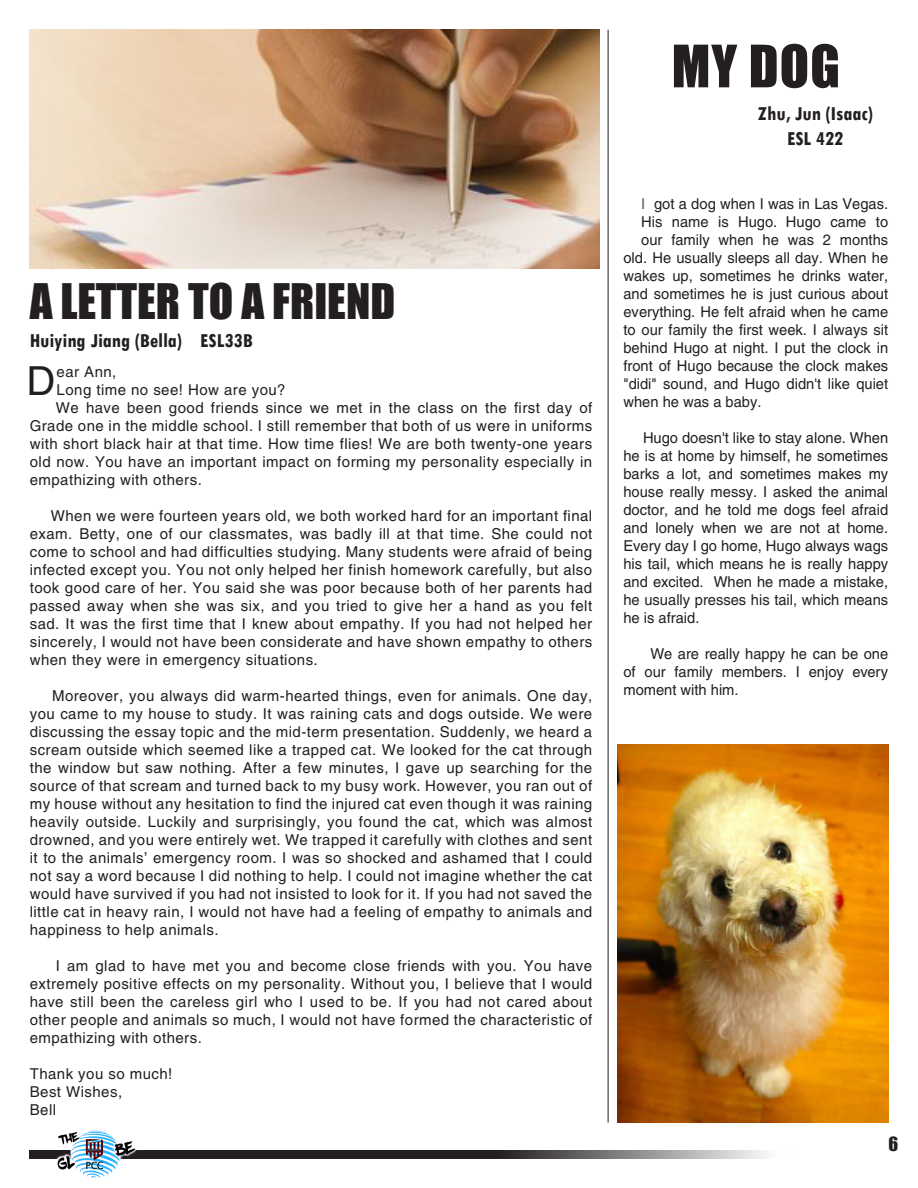
<style>
.page{position:relative;width:918px;height:1188px;background:#fff}
.page>*{position:absolute;margin:0;border:0;box-sizing:border-box;transform-origin:0 0}
.t1{font:54px "Impact";color:#231f20}
.t2{font:45px "Impact";color:#231f20}
.t3{font:40.05px "Helvetica";color:#231f20}
.t4{font:700 condensed 21px "Tw Cen";color:#231f20}
.t5{font:18px "Impact";color:#231f20}
.t6{font:15px/18px "Helvetica";color:#231f20;text-align:justify}
.t7{font:15px "Helvetica";letter-spacing:.03em;color:#231f20}
.s1{color:#57585a}
</style>
<div class="page">
<svg style="left:30px;top:1150px;width:735px;height:9px;background:#4d4a4b"></svg>
<hr style="left:608px;top:30px;width:1px;height:1093px;background:#231f20">
<img style="left:30px;top:30px;width:569px;height:238px">
<img style="left:56px;top:1130px;width:80px;height:48px">
<img style="left:617px;top:744px;width:271px;height:379px">
<p class="t2" style="left:30px;top:267px;width:367px">A LETTER TO A FRIEND</p>
<p class="t4" style="left:30px;top:327px;width:225px">Huiying Jiang (Bella) ESL33B</p>
<p class="t3" style="left:27px;top:358px;width:30px">D</p>
<p class="t6" style="left:57px;top:363px;width:61px">ear Ann,</p>
<p class="t7" style="left:57px;top:381px;width:230px">Long time no see! How are you?</p>
<p class="t6" style="left:30px;top:399px;width:564px;text-indent:26px">We have been good friends since we met in the class on the first day of Grade one in the middle school. I still remember that both of us were in uniforms with short black hair at that time. How time flies! We are both twenty-one years old now. You have an important impact on forming my personality especially in empathizing with others.</p>
<p class="t6" style="left:30px;top:507px;width:564px;text-indent:21px">When we were fourteen years old, we both worked hard for an important final exam. Betty, one of our classmates, was badly ill at that time. She could not come to school and had difficulties studying. Many students were afraid of being infected except you. You not only helped her finish homework carefully, but also took good care of her. You said she was poor because both of her parents had passed away when she was six, and you tried to give her a hand as you felt sad. It was the first time that I knew about empathy. If you had not helped her sincerely, I would not have been considerate and have shown empathy to others when they were in emergency situations.</p>
<p class="t6" style="left:30px;top:687px;width:564px;text-indent:22px">Moreover, you always did warm-hearted things, even for animals. One day, you came to my house to study. It was raining cats and dogs outside. We were discussing the essay topic and the mid-term presentation. Suddenly, we heard a scream outside which seemed like a trapped cat. We looked for the cat through the window but saw nothing. After a few minutes, I gave up searching for the source of that scream and turned back to my busy work. However, you ran out of my house without any hesitation to find the injured cat even though it was raining heavily outside. Luckily and surprisingly, you found the cat, which was almost drowned, and you were entirely wet. We trapped it carefully with clothes and sent it to the animals’ emergency room. I was so shocked and ashamed that I could not say a word because I did nothing to help. I could not imagine whether the cat would have survived if you had not insisted to look for it. If you had not saved the little cat in heavy rain, I would not have had a feeling of empathy to animals and happiness to help animals.</p>
<p class="t6" style="left:30px;top:957px;width:564px;text-indent:26px">I am glad to have met you and become close friends with you. You have extremely positive effects on my personality. Without you, I believe that I would have still been the careless girl who I used to be. If you had not cared about other people and animals so much, I would not have formed the characteristic of empathizing with others.</p>
<p class="t7" style="left:30px;top:1065px;width:144px">Thank you so much!</p>
<p class="t7" style="left:30px;top:1083px;width:94px">Best Wishes,</p>
<p class="t6" style="left:30px;top:1101px;width:28px">Bell</p>
<p class="t1" style="left:672px;top:24px;width:170px">MY DOG</p>
<p class="t4" style="left:758px;top:101px;width:116px">Zhu, Jun (Isaac)</p>
<p class="t4" style="left:787px;top:126px;width:58px">ESL 422</p>
<p class="t6" style="left:641px;top:195px;width:248px"><span class="s1">I</span> got a dog when I was in Las Vegas.</p>
<p class="t6" style="left:641px;top:213px;width:248px">His name is Hugo. Hugo came to</p>
<p class="t6" style="left:641px;top:231px;width:248px">our family when he was 2 months</p>
<p class="t6" style="left:623px;top:249px;width:266px">old. He usually sleeps all day. When he</p>
<p class="t6" style="left:623px;top:267px;width:266px">wakes up, sometimes he drinks water,</p>
<p class="t6" style="left:623px;top:285px;width:266px">and sometimes he is just curious about</p>
<p class="t6" style="left:623px;top:303px;width:266px">everything. He felt afraid when he came</p>
<p class="t6" style="left:623px;top:321px;width:266px">to our family the first week. I always sit</p>
<p class="t6" style="left:623px;top:339px;width:266px">behind Hugo at night. I put the clock in</p>
<p class="t6" style="left:623px;top:357px;width:266px">front of Hugo because the clock makes</p>
<p class="t6" style="left:623px;top:375px;width:266px">"didi" sound, and Hugo didn't like quiet</p>
<p class="t6" style="left:623px;top:393px;width:140px">when he was a baby.</p>
<p class="t6" style="left:623px;top:429px;width:266px;text-indent:20px">Hugo doesn't like to stay alone. When he is at home by himself, he sometimes barks a lot, and sometimes makes my house really messy. I asked the animal doctor, and he told me dogs feel afraid and lonely when we are not at home.<br>Every day I go home, Hugo always wags his tail, which means he is really happy and excited. When he made a mistake, he usually presses his tail, which means he is afraid.</p>
<p class="t6" style="left:623px;top:645px;width:266px;text-indent:27px">We are really happy he can be one of our family members. I enjoy every moment with him.</p>
<p class="t5" style="left:888px;top:1130px;width:11px">6</p>
</div>
